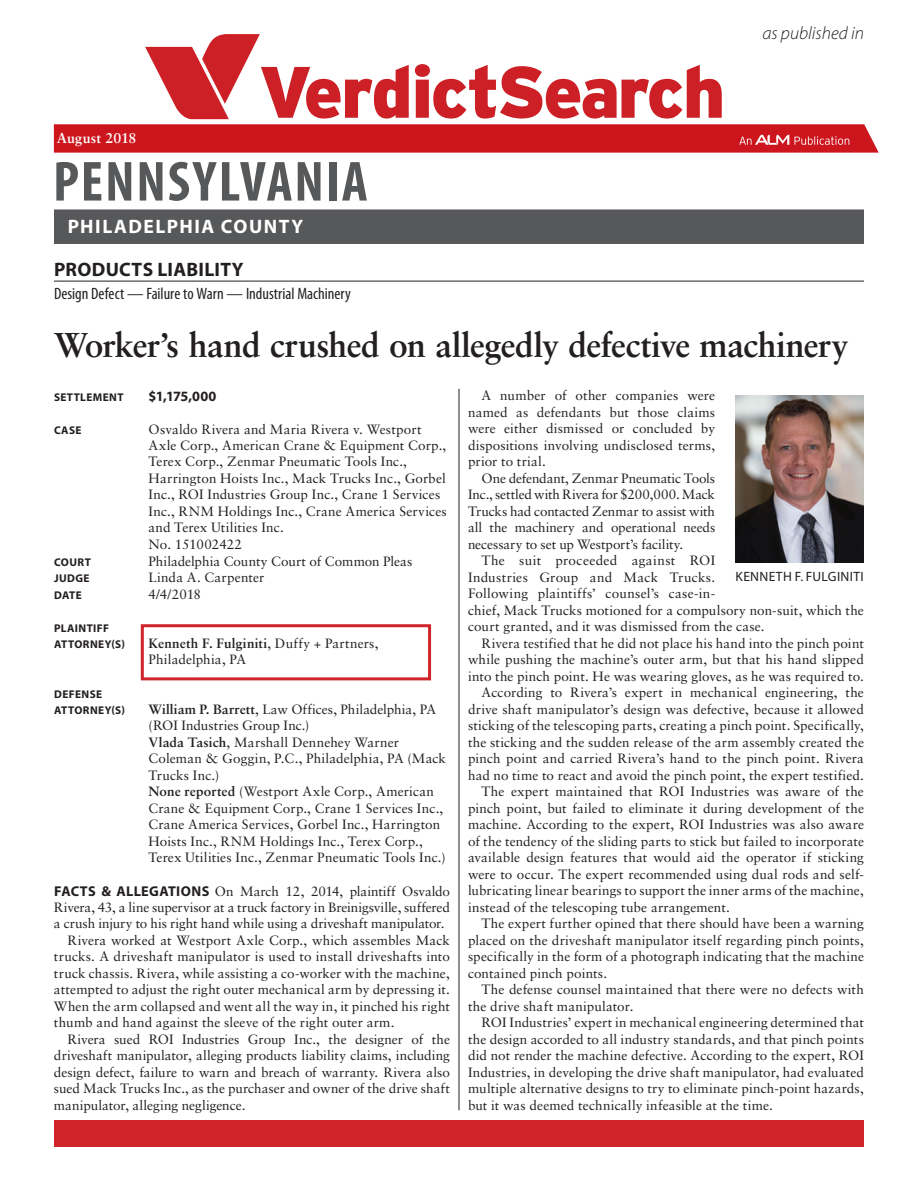
<style>
.page{position:relative;width:918px;height:1188px;background:#fff}
.page>*{position:absolute;margin:0;border:0;box-sizing:border-box;transform-origin:0 0}
.t1{font:700 condensed 57px "Myriad Pro";letter-spacing:.03em;color:#57585a}
.t2{font:700 34.5px "Sabon LT Std";letter-spacing:-.02em;color:#231f20}
.t3{font:700 19.5px "Myriad Pro";letter-spacing:.08em;color:#fff}
.t4{font:700 19.5px "Myriad Pro";color:#231f20}
.t5{font:italic 300 18px "Myriad Pro";color:#231f20}
.t6{font:condensed 16.5px "Myriad Pro";color:#231f20}
.t7{font:700 14.25px "Myriad Pro";letter-spacing:-.005em;color:#231f20}
.t8{font:700 14.25px "Sabon LT Std";letter-spacing:.005em;color:#fff}
.t9{font:13.5px/16.5px "Sabon LT Std";letter-spacing:.005em;color:#231f20}
.t10{font:13.5px "Myriad Pro";letter-spacing:.025em;color:#231f20}
.t11{font:700 11.25px/16.5px "Myriad Pro";letter-spacing:.04em;color:#231f20}
.s1{font-weight:700}
.s2{font-family:"Myriad Pro";font-weight:700;font-size:14.25px}
</style>
<div class="page">
<hr style="left:459px;top:389px;width:1px;height:721px;background:#231f20">
<div style="left:54px;top:209px;width:810px;height:35px;background:#57585a"></div>
<hr style="left:54px;top:281px;width:810px;height:1px;background:#231f20">
<svg style="left:54px;top:34px;width:825px;height:119px"></svg>
<div style="left:54px;top:1120px;width:810px;height:27px;background:#d1232a"></div>
<div style="left:141px;top:624px;width:290px;height:56px;border:3px solid #d1232a"></div>
<img style="left:735px;top:395px;width:129px;height:168px">
<p class="t8" style="left:57px;top:130px;width:81px">August 2018</p>
<h1 class="t1" style="left:53px;top:146px;width:316px">PENNSYLVANIA</h1>
<h3 class="t5" style="left:762px;top:24px;width:103px">as published in</h3>
<h3 class="t3" style="left:68px;top:213px;width:237px">PHILADELPHIA COUNTY</h3>
<h3 class="t4" style="left:54px;top:257px;width:15px">PRODU</h3>
<h3 class="t4" style="left:119px;top:257px;width:81px">CTS LIABILITY</h3>
<p class="t6" style="left:54px;top:284px;width:298px">Design Defect — Failure to Warn — Industrial Machinery</p>
<h2 class="t2" style="left:54px;top:324px;width:796px">Worker’s hand crushed on allegedly defective machinery</h2>
<p class="t11" style="left:54px;top:388px;width:71px">SETTLEMENT</p>
<p class="t7" style="left:149px;top:386px;width:69px">$1,175,000</p>
<p class="t11" style="left:54px;top:421px;width:29px">CASE</p>
<p class="t9" style="left:149px;top:420px;width:300px">Osvaldo Rivera and Maria Rivera v. Westport Axle Corp., American Crane &amp; Equipment Corp., Terex Corp., Zenmar Pneumatic Tools Inc., Harrington Hoists Inc., Mack Trucks Inc., Gorbel Inc., ROI Industries Group Inc., Crane 1 Services Inc., RNM Holdings Inc., Crane America Services and Terex Utilities Inc.<br>No. 151002422</p>
<p class="t11" style="left:54px;top:553px;width:38px">COURT</p>
<p class="t9" style="left:148px;top:552px;width:265px">Philadelphia County Court of Common Pleas</p>
<p class="t11" style="left:54px;top:570px;width:37px">JUDGE</p>
<p class="t9" style="left:149px;top:569px;width:117px">Linda A. Carpenter</p>
<p class="t11" style="left:54px;top:586px;width:29px">DATE</p>
<p class="t9" style="left:148px;top:585px;width:54px">4/4/2018</p>
<p class="t11" style="left:54px;top:619px;width:72px">PLAINTIFF<br>ATTORNEY(S)</p>
<p class="t9" style="left:148px;top:635px;width:231px"><span class="s1">Kenneth F. Fulginiti</span>, Duffy + Partners,<br>Philadelphia, PA</p>
<p class="t11" style="left:54px;top:685px;width:72px">DEFENSE<br>ATTORNEY(S)</p>
<p class="t9" style="left:148px;top:701px;width:299px"><span class="s1">William P. Barrett</span>, Law Offices, Philadelphia, PA (ROI Industries Group Inc.)<br><span class="s1">Vlada Tasich</span>, Marshall Dennehey Warner Coleman &amp; Goggin, P.C., Philadelphia, PA (Mack Trucks Inc.)<br><span class="s1">None reported</span> (Westport Axle Corp., American Crane &amp; Equipment Corp., Crane 1 Services Inc., Crane America Services, Gorbel Inc., Harrington Hoists Inc., RNM Holdings Inc., Terex Corp., Terex Utilities Inc., Zenmar Pneumatic Tools Inc.)</p>
<p class="t9" style="left:54px;top:882px;width:397px"><span class="s2">FACTS &amp; ALLEGATIONS</span> On March 12, 2014, plaintiff Osvaldo</p>
<p class="t9" style="left:54px;top:899px;width:397px">Rivera, 43, a line supervisor at a truck factory in Breinigsville, suffered</p>
<p class="t9" style="left:54px;top:915px;width:392px">a crush injury to his right hand while using a driveshaft manipulator.</p>
<p class="t9" style="left:67px;top:932px;width:384px">Rivera worked at Westport Axle Corp., which assembles Mack</p>
<p class="t9" style="left:54px;top:948px;width:397px">trucks. A driveshaft manipulator is used to install driveshafts into</p>
<p class="t9" style="left:54px;top:965px;width:397px">truck chassis. Rivera, while assisting a co-worker with the machine,</p>
<p class="t9" style="left:54px;top:981px;width:397px">attempted to adjust the right outer mechanical arm by depressing it.</p>
<p class="t9" style="left:54px;top:998px;width:397px">When the arm collapsed and went all the way in, it pinched his right</p>
<p class="t9" style="left:54px;top:1014px;width:342px">thumb and hand against the sleeve of the right outer arm.</p>
<p class="t9" style="left:67px;top:1031px;width:384px">Rivera sued ROI Industries Group Inc., the designer of the</p>
<p class="t9" style="left:54px;top:1047px;width:397px">driveshaft manipulator, alleging products liability claims, including</p>
<p class="t9" style="left:54px;top:1064px;width:397px">design defect, failure to warn and breach of warranty. Rivera also</p>
<p class="t9" style="left:54px;top:1080px;width:397px">sued Mack Trucks Inc., as the purchaser and owner of the drive shaft</p>
<p class="t9" style="left:54px;top:1097px;width:193px">manipulator, alleging negligence.</p>
<p class="t9" style="left:468px;top:387px;width:249px;text-align:justify;text-indent:14px">A number of other companies were named as defendants but those claims were either dismissed or concluded by dispositions involving undisclosed terms, prior to trial.</p>
<p class="t9" style="left:468px;top:470px;width:249px;text-align:justify;text-indent:14px">One defendant, Zenmar Pneumatic Tools Inc., settled with Rivera for $200,000. Mack Trucks had contacted Zenmar to assist with all the machinery and operational needs necessary to set up Westport’s facility.</p>
<p class="t9" style="left:468px;top:552px;width:397px;text-indent:14px">The suit proceeded against ROI<br>Industries Group and Mack Trucks.<br>Following plaintiffs’ counsel’s case-in-<br>chief, Mack Trucks motioned for a compulsory non-suit, which the court granted, and it was dismissed from the case.</p>
<p class="t9" style="left:482px;top:635px;width:384px">Rivera testified that he did not place his hand into the pinch point</p>
<p class="t9" style="left:468px;top:651px;width:397px">while pushing the machine’s outer arm, but that his hand slipped</p>
<p class="t9" style="left:468px;top:668px;width:397px">into the pinch point. He was wearing gloves, as he was required to.</p>
<p class="t9" style="left:482px;top:684px;width:384px">According to Rivera’s expert in mechanical engineering, the</p>
<p class="t9" style="left:468px;top:701px;width:397px">drive shaft manipulator’s design was defective, because it allowed</p>
<p class="t9" style="left:468px;top:717px;width:397px">sticking of the telescoping parts, creating a pinch point. Specifically,</p>
<p class="t9" style="left:468px;top:734px;width:398px">the sticking and the sudden release of the arm assembly created the</p>
<p class="t9" style="left:468px;top:750px;width:397px">pinch point and carried Rivera’s hand to the pinch point. Rivera</p>
<p class="t9" style="left:468px;top:767px;width:397px">had no time to react and avoid the pinch point, the expert testified.</p>
<p class="t9" style="left:482px;top:783px;width:384px">The expert maintained that ROI Industries was aware of the</p>
<p class="t9" style="left:468px;top:800px;width:397px">pinch point, but failed to eliminate it during development of the</p>
<p class="t9" style="left:468px;top:816px;width:397px">machine. According to the expert, ROI Industries was also aware</p>
<p class="t9" style="left:468px;top:833px;width:398px">of the tendency of the sliding parts to stick but failed to incorporate</p>
<p class="t9" style="left:468px;top:849px;width:398px">available design features that would aid the operator if sticking</p>
<p class="t9" style="left:468px;top:866px;width:397px">were to occur. The expert recommended using dual rods and self-</p>
<p class="t9" style="left:468px;top:882px;width:397px">lubricating linear bearings to support the inner arms of the machine,</p>
<p class="t9" style="left:468px;top:899px;width:263px">instead of the telescoping tube arrangement.</p>
<p class="t9" style="left:482px;top:915px;width:384px">The expert further opined that there should have been a warning</p>
<p class="t9" style="left:468px;top:932px;width:397px">placed on the driveshaft manipulator itself regarding pinch points,</p>
<p class="t9" style="left:468px;top:948px;width:398px">specifically in the form of a photograph indicating that the machine</p>
<p class="t9" style="left:468px;top:965px;width:141px">contained pinch points.</p>
<p class="t9" style="left:482px;top:981px;width:384px">The defense counsel maintained that there were no defects with</p>
<p class="t9" style="left:468px;top:998px;width:167px">the drive shaft manipulator.</p>
<p class="t9" style="left:482px;top:1014px;width:384px">ROI Industries’ expert in mechanical engineering determined that</p>
<p class="t9" style="left:468px;top:1031px;width:397px">the design accorded to all industry standards, and that pinch points</p>
<p class="t9" style="left:468px;top:1047px;width:398px">did not render the machine defective. According to the expert, ROI</p>
<p class="t9" style="left:468px;top:1064px;width:398px">Industries, in developing the drive shaft manipulator, had evaluated</p>
<p class="t9" style="left:468px;top:1080px;width:397px">multiple alternative designs to try to eliminate pinch-point hazards,</p>
<p class="t9" style="left:468px;top:1097px;width:306px">but it was deemed technically infeasible at the time.</p>
<p class="t10" style="left:736px;top:569px;width:130px">KENNETH F. FULGINITI</p>
</div>
